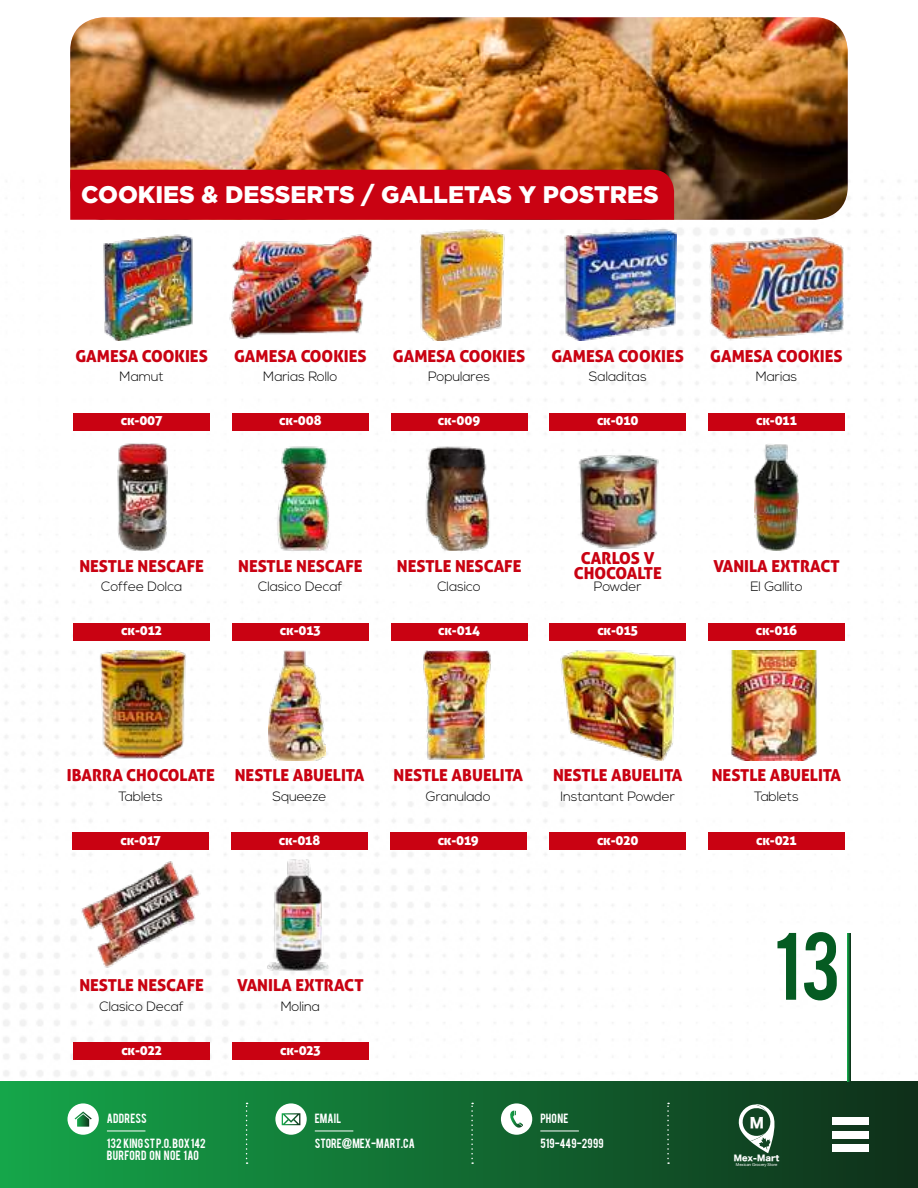
<style>
.page{position:relative;width:918px;height:1188px;background:#fff}
.page>*{position:absolute;margin:0;border:0;box-sizing:border-box;transform-origin:0 0}
.t1{font:75px "Bebas";color:#055b22}
.t2{font:900 24px "Gotham";color:#fff}
.t3{font:16.5px/15px "Aller Display";color:#c90212;text-align:center}
.t4{font:13.8px "Hira Kaku Std N W8";color:#fff}
.t5{font:300 13.5px "Nexa";letter-spacing:-.01em;color:#000}
.t6{font:13.5px "Aller Display";letter-spacing:-.01em;color:#fff}
.t7{font:10.5px/12.6px "Bebas";color:#fff}
.t8{font:10.5px "Bebas";letter-spacing:.02em;color:#fff}
.t9{font:8.1px "Hira Kaku Std N W8";color:#fff}
.t10{font:4.05px "Helvetica Neue";color:#fff}
</style>
<div class="page">
<img style="left:0;top:180px;width:918px;height:902px">
<img style="left:70px;top:17px;width:778px;height:203px">
<div style="left:70px;top:170px;width:604px;height:50px;background:#c90212"></div>
<div style="left:0;top:1082px;width:918px;height:106px;background:linear-gradient(to right,#15a64a,#11311b)"></div>
<div style="left:67px;top:1103px;width:32px;height:32px;background:#fff;border-radius:50%"></div>
<svg style="left:275px;top:1103px;width:32px;height:32px"></svg>
<svg style="left:246px;top:1103px;width:2px;height:61px"></svg>
<svg style="left:471px;top:1103px;width:2px;height:61px"></svg>
<svg style="left:667px;top:1103px;width:2px;height:61px"></svg>
<svg style="left:847px;top:933px;width:3px;height:149px"></svg>
<svg style="left:282px;top:1113px;width:18px;height:12px"></svg>
<svg style="left:75px;top:1112px;width:17px;height:15px"></svg>
<hr style="left:315px;top:1131px;width:38px;height:1px;background:#fff">
<hr style="left:107px;top:1131px;width:38px;height:1px;background:#fff">
<div style="left:501px;top:1103px;width:31px;height:32px;background:#fff;border-radius:50%"></div>
<svg style="left:510px;top:1111px;width:13px;height:17px"></svg>
<hr style="left:540px;top:1131px;width:39px;height:1px;background:#fff">
<img style="left:563px;top:230px;width:113px;height:111px">
<div style="left:550px;top:413px;width:136px;height:17px;background:#c90212"></div>
<img style="left:709px;top:230px;width:136px;height:111px">
<div style="left:708px;top:413px;width:137px;height:17px;background:#c90212"></div>
<img style="left:87px;top:443px;width:111px;height:108px">
<div style="left:74px;top:623px;width:136px;height:17px;background:#c90212"></div>
<img style="left:271px;top:443px;width:65px;height:108px">
<div style="left:232px;top:623px;width:136px;height:17px;background:#c90212"></div>
<img style="left:403px;top:444px;width:111px;height:107px">
<div style="left:391px;top:623px;width:136px;height:17px;background:#c90212"></div>
<img style="left:569px;top:443px;width:97px;height:108px">
<div style="left:550px;top:623px;width:136px;height:17px;background:#c90212"></div>
<img style="left:755px;top:443px;width:43px;height:108px">
<div style="left:708px;top:623px;width:137px;height:17px;background:#c90212"></div>
<img style="left:91px;top:650px;width:102px;height:110px">
<div style="left:73px;top:833px;width:136px;height:17px;background:#c90212"></div>
<img style="left:269px;top:650px;width:57px;height:110px">
<div style="left:231px;top:833px;width:137px;height:17px;background:#c90212"></div>
<img style="left:401px;top:650px;width:112px;height:110px">
<div style="left:390px;top:833px;width:136px;height:17px;background:#c90212"></div>
<img style="left:559px;top:650px;width:119px;height:110px">
<div style="left:550px;top:833px;width:136px;height:17px;background:#c90212"></div>
<img style="left:717px;top:650px;width:114px;height:110px">
<div style="left:708px;top:833px;width:137px;height:17px;background:#c90212"></div>
<img style="left:80px;top:860px;width:135px;height:110px">
<div style="left:74px;top:1043px;width:136px;height:17px;background:#c90212"></div>
<img style="left:259px;top:860px;width:77px;height:110px">
<div style="left:232px;top:1043px;width:136px;height:17px;background:#c90212"></div>
<img style="left:90px;top:230px;width:117px;height:111px">
<div style="left:74px;top:413px;width:136px;height:17px;background:#c90212"></div>
<img style="left:226px;top:233px;width:146px;height:108px">
<div style="left:232px;top:413px;width:136px;height:17px;background:#c90212"></div>
<img style="left:402px;top:230px;width:119px;height:111px">
<div style="left:391px;top:413px;width:136px;height:17px;background:#c90212"></div>
<div style="left:832px;top:1117px;width:36px;height:8px;background:#fff"></div>
<div style="left:832px;top:1131px;width:36px;height:7px;background:#fff"></div>
<div style="left:832px;top:1145px;width:36px;height:7px;background:#fff"></div>
<svg style="left:738px;top:1104px;width:38px;height:49px"></svg>
<h2 class="t2" style="left:81px;top:181px;width:579px">COOKIES &amp; DESSERTS / GALLETAS Y POSTRES</h2>
<p class="t3" style="left:75px;top:348px;width:134px">GAMESA COOKIES</p>
<p class="t5" style="left:120px;top:369px;width:46px">Mamut</p>
<p class="t6" style="left:121px;top:412px;width:43px">ck-007</p>
<p class="t3" style="left:234px;top:348px;width:134px">GAMESA COOKIES</p>
<p class="t5" style="left:263px;top:369px;width:76px">Marias Rollo</p>
<p class="t6" style="left:279px;top:412px;width:44px">ck-008</p>
<p class="t3" style="left:393px;top:348px;width:134px">GAMESA COOKIES</p>
<p class="t5" style="left:428px;top:369px;width:64px">Populares</p>
<p class="t6" style="left:438px;top:412px;width:44px">ck-009</p>
<p class="t3" style="left:551px;top:348px;width:134px">GAMESA COOKIES</p>
<p class="t5" style="left:589px;top:369px;width:60px">Saladitas</p>
<p class="t6" style="left:597px;top:412px;width:43px">ck-010</p>
<p class="t3" style="left:710px;top:348px;width:134px">GAMESA COOKIES</p>
<p class="t5" style="left:756px;top:369px;width:43px">Marias</p>
<p class="t6" style="left:756px;top:412px;width:42px">ck-011</p>
<p class="t3" style="left:79px;top:558px;width:126px">NESTLE NESCAFE</p>
<p class="t5" style="left:101px;top:579px;width:83px">Coffee Dolca</p>
<p class="t6" style="left:121px;top:622px;width:42px">ck-012</p>
<p class="t3" style="left:238px;top:558px;width:126px">NESTLE NESCAFE</p>
<p class="t5" style="left:258px;top:579px;width:86px">Clasico Decaf</p>
<p class="t6" style="left:280px;top:622px;width:42px">ck-013</p>
<p class="t3" style="left:397px;top:558px;width:126px">NESTLE NESCAFE</p>
<p class="t5" style="left:437px;top:579px;width:45px">Clasico</p>
<p class="t6" style="left:438px;top:622px;width:44px">ck-014</p>
<p class="t3" style="left:574px;top:550px;width:90px">CARLOS V<br>CHOCOALTE</p>
<p class="t5" style="left:594px;top:579px;width:49px">Powder</p>
<p class="t6" style="left:597px;top:622px;width:42px">ck-015</p>
<p class="t3" style="left:713px;top:558px;width:128px">VANILA EXTRACT</p>
<p class="t5" style="left:750px;top:579px;width:54px">El Gallito</p>
<p class="t6" style="left:756px;top:622px;width:43px">ck-016</p>
<p class="t3" style="left:67px;top:768px;width:149px">IBARRA CHOCOLATE</p>
<p class="t5" style="left:119px;top:789px;width:46px">Tablets</p>
<p class="t6" style="left:121px;top:832px;width:42px">ck-017</p>
<p class="t3" style="left:235px;top:768px;width:131px">NESTLE ABUELITA</p>
<p class="t5" style="left:272px;top:789px;width:56px">Squeeze</p>
<p class="t6" style="left:279px;top:832px;width:43px">ck-018</p>
<p class="t3" style="left:394px;top:768px;width:131px">NESTLE ABUELITA</p>
<p class="t5" style="left:426px;top:789px;width:66px">Granulado</p>
<p class="t6" style="left:438px;top:832px;width:43px">ck-019</p>
<p class="t3" style="left:553px;top:768px;width:131px">NESTLE ABUELITA</p>
<p class="t5" style="left:560px;top:789px;width:116px">Instantant Powder</p>
<p class="t6" style="left:597px;top:832px;width:43px">ck-020</p>
<p class="t3" style="left:712px;top:768px;width:131px">NESTLE ABUELITA</p>
<p class="t5" style="left:754px;top:789px;width:46px">Tablets</p>
<p class="t6" style="left:756px;top:832px;width:42px">ck-021</p>
<p class="t3" style="left:79px;top:978px;width:126px">NESTLE NESCAFE</p>
<p class="t5" style="left:99px;top:999px;width:86px">Clasico Decaf</p>
<p class="t6" style="left:121px;top:1041px;width:42px">ck-022</p>
<p class="t8" style="left:107px;top:1110px;width:41px">ADDRESS</p>
<p class="t7" style="left:107px;top:1136px;width:100px">132 KING ST P.O. BOX 142<br>BURFORD ON N0E 1A0</p>
<p class="t3" style="left:237px;top:978px;width:128px">VANILA EXTRACT</p>
<p class="t5" style="left:281px;top:999px;width:41px">Molina</p>
<p class="t6" style="left:280px;top:1041px;width:42px">ck-023</p>
<p class="t7" style="left:315px;top:1111px;width:28px">EMAIL</p>
<p class="t7" style="left:315px;top:1136px;width:101px">STORE@MEX-MART.CA</p>
<p class="t7" style="left:540px;top:1111px;width:30px">PHONE</p>
<p class="t7" style="left:540px;top:1136px;width:65px">519-449-2999</p>
<h1 class="t1" style="left:774px;top:912px;width:68px">13</h1>
<p class="t4" style="left:750px;top:1115px;width:16px">M</p>
<p class="t9" style="left:734px;top:1153px;width:47px">Mex-Mart</p>
<p class="t10" style="left:736px;top:1162px;width:43px">Mexican Grocery Store</p>
</div>
